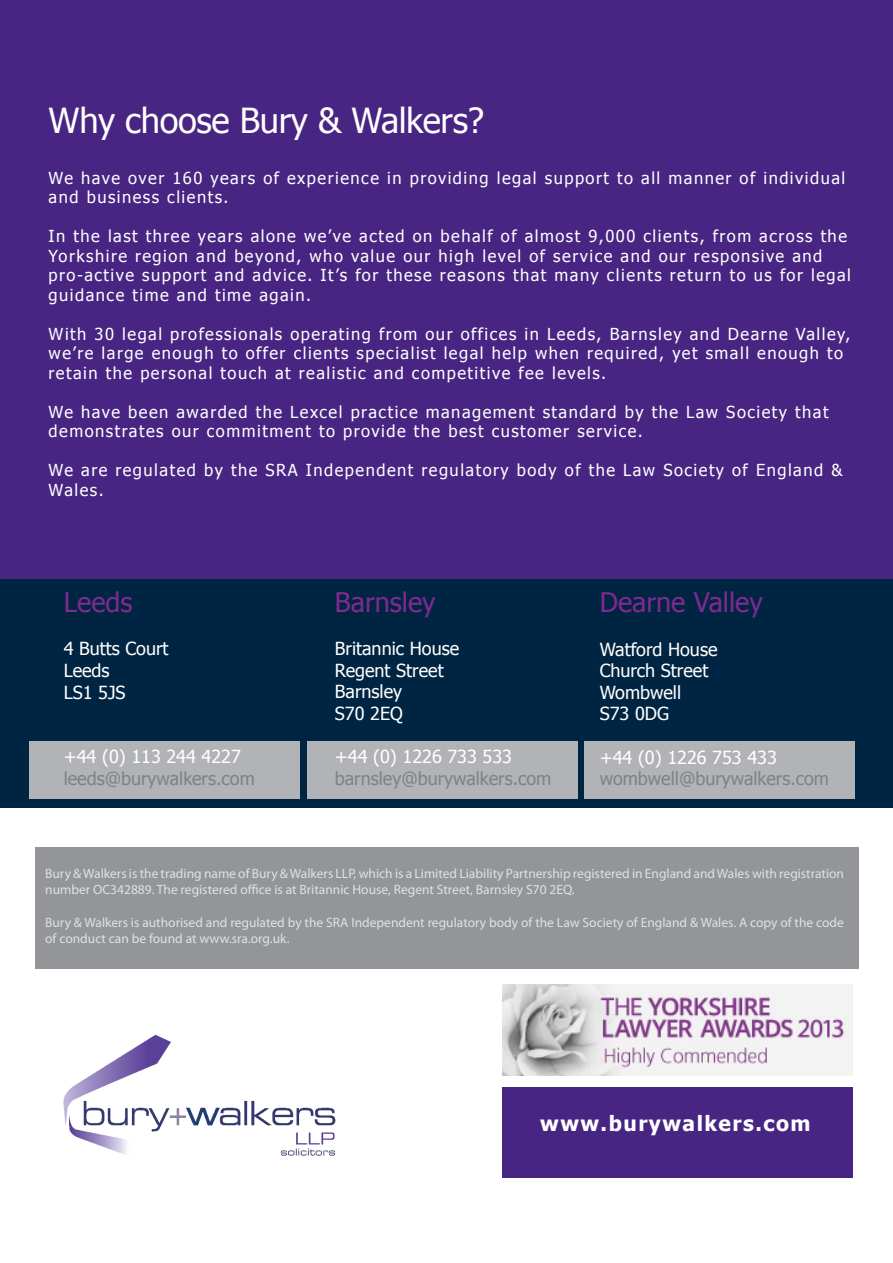
<style>
.page{position:relative;width:893px;height:1263px;background:#fff}
.page>*{position:absolute;margin:0;border:0;box-sizing:border-box;transform-origin:0 0}
.t1{font:34.5px "Tahoma";letter-spacing:-.01em;color:#fff}
.t2{font:27px "Tahoma";color:#802990}
.t3{font:700 21px "Tahoma";letter-spacing:.07em;color:#fff}
.t4{font:18px "Tahoma";color:#fff}
.t5{font:18px "Tahoma";color:#808285}
.t6{font:16.5px/19.5px "Tahoma";letter-spacing:.09em;color:#fff}
.t7{font:13.5px/16.2px "Myriad Pro";color:#e0e1e3}
</style>
<div class="page">
<div style="left:0;top:0;width:893px;height:580px;background:#482582"></div>
<div style="left:0;top:579px;width:893px;height:229px;background:#002542"></div>
<div style="left:584px;top:741px;width:270px;height:57px;background:#b2b3b7"></div>
<div style="left:307px;top:741px;width:270px;height:57px;background:#b2b3b7"></div>
<div style="left:30px;top:741px;width:270px;height:58px;background:#b2b3b7"></div>
<div style="left:35px;top:847px;width:823px;height:122px;background:#939598"></div>
<div style="left:502px;top:1088px;width:350px;height:90px;background:#482582"></div>
<img style="left:63px;top:1034px;width:273px;height:122px">
<img style="left:502px;top:985px;width:350px;height:91px">
<p class="t1" style="left:49px;top:97px;width:437px">Why choose Bury &amp; Walkers?</p>
<p class="t6" style="left:49px;top:169px;width:798px">We have over 160 years of experience in providing legal support to all manner of individual and business clients.</p>
<p class="t6" style="left:49px;top:227px;width:804px">In the last three years alone we’ve acted on behalf of almost 9,000 clients, from across the Yorkshire region and beyond, who value our high level of service and our responsive and pro-active support and advice. It’s for these reasons that many clients return to us for legal guidance time and time again.</p>
<p class="t6" style="left:49px;top:325px;width:803px">With 30 legal professionals operating from our offices in Leeds, Barnsley and Dearne Valley, we’re large enough to offer clients specialist legal help when required, yet small enough to retain the personal touch at realistic and competitive fee levels.</p>
<p class="t6" style="left:49px;top:403px;width:781px">We have been awarded the Lexcel practice management standard by the Law Society that demonstrates our commitment to provide the best customer service.</p>
<p class="t6" style="left:49px;top:461px;width:795px">We are regulated by the SRA Independent regulatory body of the Law Society of England &amp;<br>Wales.</p>
<p class="t2" style="left:64px;top:584px;width:70px">Leeds</p>
<p class="t4" style="left:64px;top:637px;width:106px">4 Butts Court</p>
<p class="t4" style="left:64px;top:658px;width:47px">Leeds</p>
<p class="t4" style="left:64px;top:680px;width:63px">LS1 5JS</p>
<p class="t4" style="left:64px;top:745px;width:179px">+44 (0) 113 244 4227</p>
<p class="t5" style="left:64px;top:766px;width:193px">leeds@burywalkers.com</p>
<p class="t2" style="left:335px;top:584px;width:102px">Barnsley</p>
<p class="t4" style="left:335px;top:636px;width:126px">Britannic House</p>
<p class="t4" style="left:335px;top:658px;width:110px">Regent Street</p>
<p class="t4" style="left:335px;top:679px;width:69px">Barnsley</p>
<p class="t4" style="left:335px;top:701px;width:69px">S70 2EQ</p>
<p class="t4" style="left:335px;top:744px;width:179px">+44 (0) 1226 733 533</p>
<p class="t5" style="left:335px;top:766px;width:218px">barnsley@burywalkers.com</p>
<p class="t2" style="left:600px;top:584px;width:165px">Dearne Valley</p>
<p class="t4" style="left:600px;top:637px;width:119px">Watford House</p>
<p class="t4" style="left:600px;top:659px;width:110px">Church Street</p>
<p class="t4" style="left:600px;top:680px;width:83px">Wombwell</p>
<p class="t4" style="left:600px;top:702px;width:71px">S73 0DG</p>
<p class="t4" style="left:600px;top:745px;width:179px">+44 (0) 1226 753 433</p>
<p class="t5" style="left:600px;top:767px;width:231px">wombwell@burywalkers.com</p>
<p class="t7" style="left:45px;top:865px;width:800px">Bury &amp; Walkers is the trading name of Bury &amp; Walkers LLP, which is a Limited Liability Partnership registered in England and Wales with registration number OC342889. The registered office is at Britannic House, Regent Street, Barnsley S70 2EQ.</p>
<p class="t7" style="left:45px;top:914px;width:800px">Bury &amp; Walkers is authorised and regulated by the SRA Independent regulatory body of the Law Society of England &amp; Wales. A copy of the code of conduct can be found at www.sra.org.uk.</p>
<p class="t3" style="left:540px;top:1108px;width:272px">www.burywalkers.com</p>
</div>
